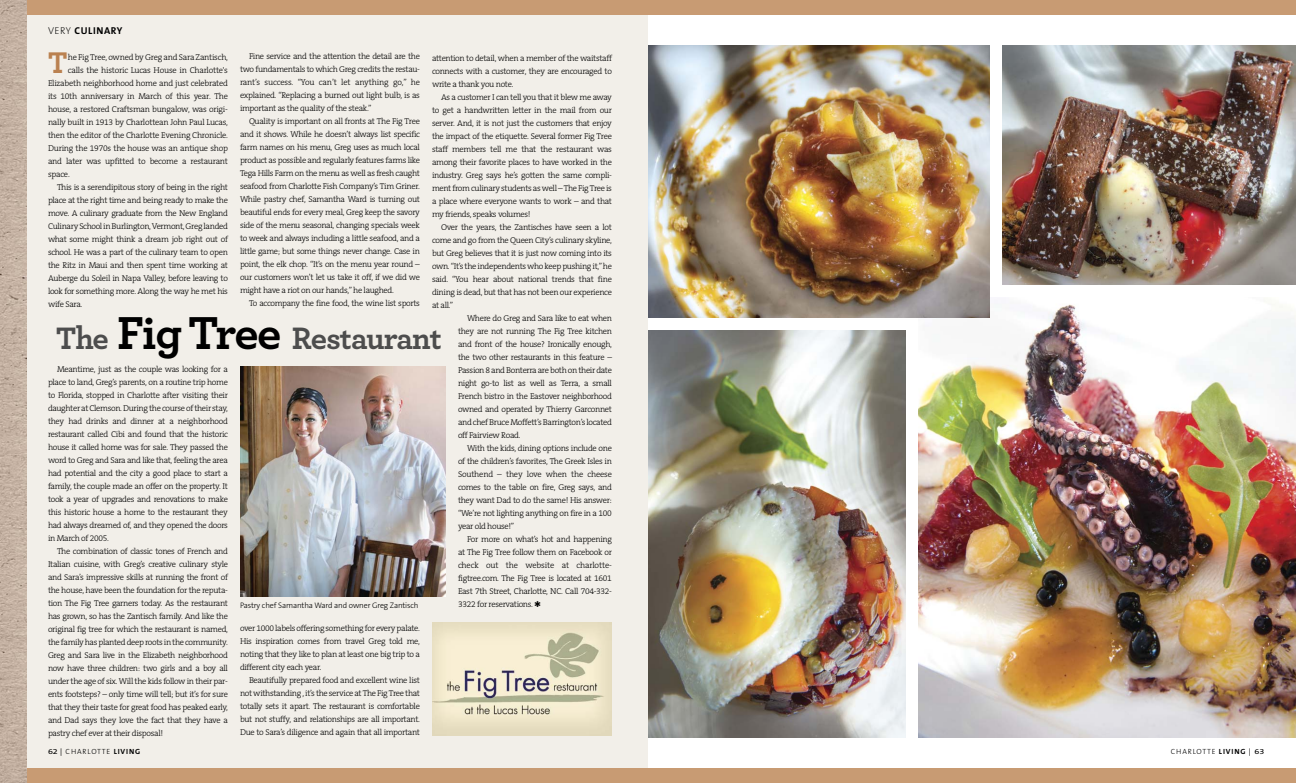
<style>
.page{position:relative;width:1296px;height:783px;background:#fff}
.page>*{position:absolute;margin:0;border:0;box-sizing:border-box;transform-origin:0 0}
.t1{font:700 32.5px "Archer";letter-spacing:-.03em;color:#4d4d4d}
.t2{font:700 31.3px "Archer";color:#ba8150}
.t3{font:700 10px "The Sans B7";letter-spacing:.055em;color:#000}
.t4{font:300 8.5px/13px "The Serif B3";letter-spacing:-.04em;color:#000;text-align:justify}
.t5{font:300 8.5px "The Serif B3";letter-spacing:-.015em;color:#000}
.t6{font:300 8px "The Sans B3";letter-spacing:-.015em;color:#000}
.t7{font:300 7.5px "The Sans B3";letter-spacing:.11em;color:#000}
.s1{font-family:"The Sans B2";font-weight:200}
.s2{font-size:48.4px;color:#000}
.s3{font-family:"The Sans B5 Plain";font-weight:400}
.s4{font-family:"The Sans B7";font-weight:700}
</style>
<div class="page">
<img style="left:918px;top:304px;width:378px;height:434px">
<div style="left:0;top:0;width:648px;height:783px;background:#f2efe9"></div>
<img style="left:1002px;top:45px;width:294px;height:240px">
<img style="left:240px;top:366px;width:206px;height:230px">
<img style="left:432px;top:622px;width:180px;height:114px">
<div style="left:0;top:0;width:648px;height:15px;background:#c89b73"></div>
<div style="left:0;top:768px;width:648px;height:15px;background:#c89b73"></div>
<div style="left:648px;top:0;width:648px;height:15px;background:#c89b73"></div>
<div style="left:648px;top:768px;width:648px;height:15px;background:#c89b73"></div>
<img style="left:648px;top:45px;width:342px;height:273px">
<img style="left:648px;top:330px;width:258px;height:408px">
<img style="left:0;top:0;width:27px;height:783px">
<p class="t3" style="left:48px;top:27px;width:76px"><span class="s1">VERY</span> CULINARY</p>
<h2 class="t2" style="left:48px;top:44px;width:21px">T</h2>
<p class="t4" style="left:68px;top:52px;width:162px">he Fig Tree, owned by Greg and Sara Zantisch,</p>
<p class="t4" style="left:240px;top:51px;width:182px;text-indent:9px">Fine service and the attention the detail are the two fundamentals to which Greg credits the restau&shy;rant’s success. “You can’t let anything go,” he explained. “Replacing a burned out light bulb, is as important as the quality of the steak.”</p>
<p class="t4" style="left:240px;top:116px;width:182px;text-indent:9px">Quality is important on all fronts at The Fig Tree and it shows. While he doesn’t always list specific farm names on his menu, Greg uses as much local product as possible and regularly features farms like Tega Hills Farm on the menu as well as fresh caught seafood from Charlotte Fish Company’s Tim Griner.<br>While pastry chef, Samantha Ward is turning out beautiful ends for every meal, Greg keep the savory side of the menu seasonal, changing specials week to week and always including a little seafood, and a little game; but some things never change. Case in point, the elk chop. “It’s on the menu year round – our customers won’t let us take it off, if we did we might have a riot on our hands,” he laughed.</p>
<p class="t4" style="left:249px;top:298px;width:172px">To accompany the fine food, the wine list sports</p>
<p class="t4" style="left:432px;top:52px;width:182px">attention to detail, when a member of the waitstaff connects with a customer, they are encouraged to write a thank you note.</p>
<p class="t4" style="left:432px;top:91px;width:182px;text-indent:9px">As a customer I can tell you that it blew me away to get a handwritten letter in the mail from our server. And, it is not just the customers that enjoy the impact of the etiquette. Several former Fig Tree staff members tell me that the restaurant was among their favorite places to have worked in the industry. Greg says he’s gotten the same compli&shy;ment from culinary students as well – The Fig Tree is a place where everyone wants to work – and that my friends, speaks volumes!</p>
<p class="t4" style="left:441px;top:221px;width:173px">Over the years, the Zantisches have seen a lot</p>
<p class="t4" style="left:432px;top:234px;width:181px">come and go from the Queen City’s culinary skyline,</p>
<p class="t4" style="left:432px;top:247px;width:181px">but Greg believes that it is just now coming into its</p>
<p class="t4" style="left:432px;top:260px;width:181px">own. “It’s the independents who keep pushing it,” he</p>
<p class="t4" style="left:432px;top:273px;width:182px">said. “You hear about national trends that fine</p>
<p class="t4" style="left:432px;top:286px;width:182px">dining is dead, but that has not been our experience</p>
<p class="t4" style="left:432px;top:299px;width:23px">at all.”</p>
<p class="t4" style="left:467px;top:312px;width:147px">Where do Greg and Sara like to eat when</p>
<p class="t4" style="left:458px;top:325px;width:156px">they are not running The Fig Tree kitchen</p>
<p class="t4" style="left:458px;top:338px;width:155px">and front of the house? Ironically enough,</p>
<p class="t4" style="left:458px;top:351px;width:156px">the two other restaurants in this feature –</p>
<p class="t4" style="left:458px;top:364px;width:156px">Passion 8 and Bonterra are both on their date</p>
<p class="t4" style="left:458px;top:377px;width:155px">night go-to list as well as Terra, a small</p>
<p class="t4" style="left:458px;top:390px;width:155px">French bistro in the Eastover neighborhood</p>
<p class="t4" style="left:458px;top:403px;width:156px">owned and operated by Thierry Garconnet</p>
<p class="t4" style="left:458px;top:416px;width:155px">and chef Bruce Moffett’s Barrington’s located</p>
<p class="t4" style="left:458px;top:429px;width:64px">off Fairview Road.</p>
<p class="t4" style="left:467px;top:442px;width:146px">With the kids, dining options include one</p>
<p class="t4" style="left:458px;top:455px;width:156px">of the children’s favorites, The Greek Isles in</p>
<p class="t4" style="left:458px;top:468px;width:156px">Southend – they love when the cheese</p>
<p class="t4" style="left:458px;top:481px;width:156px">comes to the table on fire, Greg says, and</p>
<p class="t4" style="left:458px;top:494px;width:155px">they want Dad to do the same! His answer:</p>
<p class="t4" style="left:458px;top:507px;width:155px">“We’re not lighting anything on fire in a 100</p>
<p class="t4" style="left:458px;top:520px;width:58px">year old house!”</p>
<p class="t4" style="left:467px;top:533px;width:146px">For more on what’s hot and happening</p>
<p class="t4" style="left:458px;top:546px;width:155px">at The Fig Tree follow them on Facebook or</p>
<p class="t5" style="left:458px;top:562px;width:156px">check out the website at charlotte-</p>
<p class="t4" style="left:458px;top:572px;width:155px">figtree.com. The Fig Tree is located at 1601</p>
<p class="t4" style="left:458px;top:585px;width:156px">East 7th Street, Charlotte, NC. Call 704-332-</p>
<p class="t4" style="left:458px;top:598px;width:84px">3322 for reservations. ✱</p>
<p class="t4" style="left:68px;top:65px;width:162px">calls the historic Lucas House in Charlotte's</p>
<p class="t4" style="left:48px;top:78px;width:182px">Elizabeth neighborhood home and just celebrated</p>
<p class="t4" style="left:48px;top:91px;width:181px">its 10th anniversary in March of this year. The</p>
<p class="t4" style="left:48px;top:104px;width:181px">house, a restored Craftsman bungalow, was origi-</p>
<p class="t4" style="left:48px;top:117px;width:182px">nally built in 1913 by Charlottean John Paul Lucas,</p>
<p class="t4" style="left:48px;top:130px;width:182px">then the editor of the Charlotte Evening Chronicle.</p>
<p class="t4" style="left:48px;top:143px;width:181px">During the 1970s the house was an antique shop</p>
<p class="t4" style="left:48px;top:156px;width:182px">and later was upfitted to become a restaurant</p>
<p class="t4" style="left:48px;top:169px;width:23px">space.</p>
<p class="t4" style="left:57px;top:182px;width:172px">This is a serendipitous story of being in the right</p>
<p class="t4" style="left:48px;top:195px;width:182px">place at the right time and being ready to make the</p>
<p class="t4" style="left:48px;top:208px;width:181px">move. A culinary graduate from the New England</p>
<p class="t4" style="left:48px;top:221px;width:182px">Culinary School in Burlington, Vermont, Greg landed</p>
<p class="t4" style="left:48px;top:234px;width:181px">what some might think a dream job right out of</p>
<p class="t4" style="left:48px;top:247px;width:181px">school. He was a part of the culinary team to open</p>
<p class="t4" style="left:48px;top:260px;width:182px">the Ritz in Maui and then spent time working at</p>
<p class="t4" style="left:48px;top:273px;width:182px">Auberge du Soleil in Napa Valley, before leaving to</p>
<p class="t4" style="left:48px;top:286px;width:181px">look for something more. Along the way he met his</p>
<p class="t4" style="left:48px;top:299px;width:36px">wife Sara.</p>
<h1 class="t1" style="left:56px;top:319px;width:387px">The <span class="s2">Fig Tree</span> Restaurant</h1>
<p class="t4" style="left:48px;top:364px;width:182px;text-indent:9px">Meantime, just as the couple was looking for a place to land, Greg’s parents, on a routine trip home to Florida, stopped in Charlotte after visiting their daughter at Clemson. During the course of their stay, they had drinks and dinner at a neighborhood restaurant called Cibi and found that the historic house it called home was for sale. They passed the word to Greg and Sara and like that, feeling the area had potential and the city a good place to start a family, the couple made an offer on the property. It took a year of upgrades and renovations to make this historic house a home to the restaurant they had always dreamed of, and they opened the doors in March of 2005.</p>
<p class="t4" style="left:48px;top:546px;width:182px;text-indent:9px">The combination of classic tones of French and Italian cuisine, with Greg’s creative culinary style and Sara’s impressive skills at running the front of the house, have been the foundation for the reputa&shy;tion The Fig Tree garners today. As the restaurant has grown, so has the Zantisch family. And like the original fig tree for which the restaurant is named, the family has planted deep roots in the community.<br>Greg and Sara live in the Elizabeth neighborhood now have three children: two girls and a boy all under the age of six. Will the kids follow in their par&shy;ents footsteps? – only time will tell; but it’s for sure that they their taste for great food has peaked early, and Dad says they love the fact that they have a pastry chef ever at their disposal!</p>
<p class="t6" style="left:240px;top:602px;width:180px">Pastry chef Samantha Ward and owner Greg Zantisch</p>
<p class="t4" style="left:240px;top:623px;width:182px">over 1000 labels offering something for every palate.<br>His inspiration comes from travel Greg told me, noting that they like to plan at least one big trip to a different city each year.</p>
<p class="t4" style="left:240px;top:675px;width:182px;text-indent:9px">Beautifully prepared food and excellent wine list not withstanding , it’s the service at The Fig Tree that totally sets it apart. The restaurant is comfortable but not stuffy, and relationships are all important.<br>Due to Sara’s diligence and again that all important</p>
<p class="t7" style="left:48px;top:749px;width:94px"><span class="s3">62 |</span> CHARLOTTE <span class="s4">LIVING</span></p>
<p class="t7" style="left:1171px;top:749px;width:95px">CHARLOTTE <span class="s4">LIVING</span> <span class="s3">| 63</span></p>
</div>
